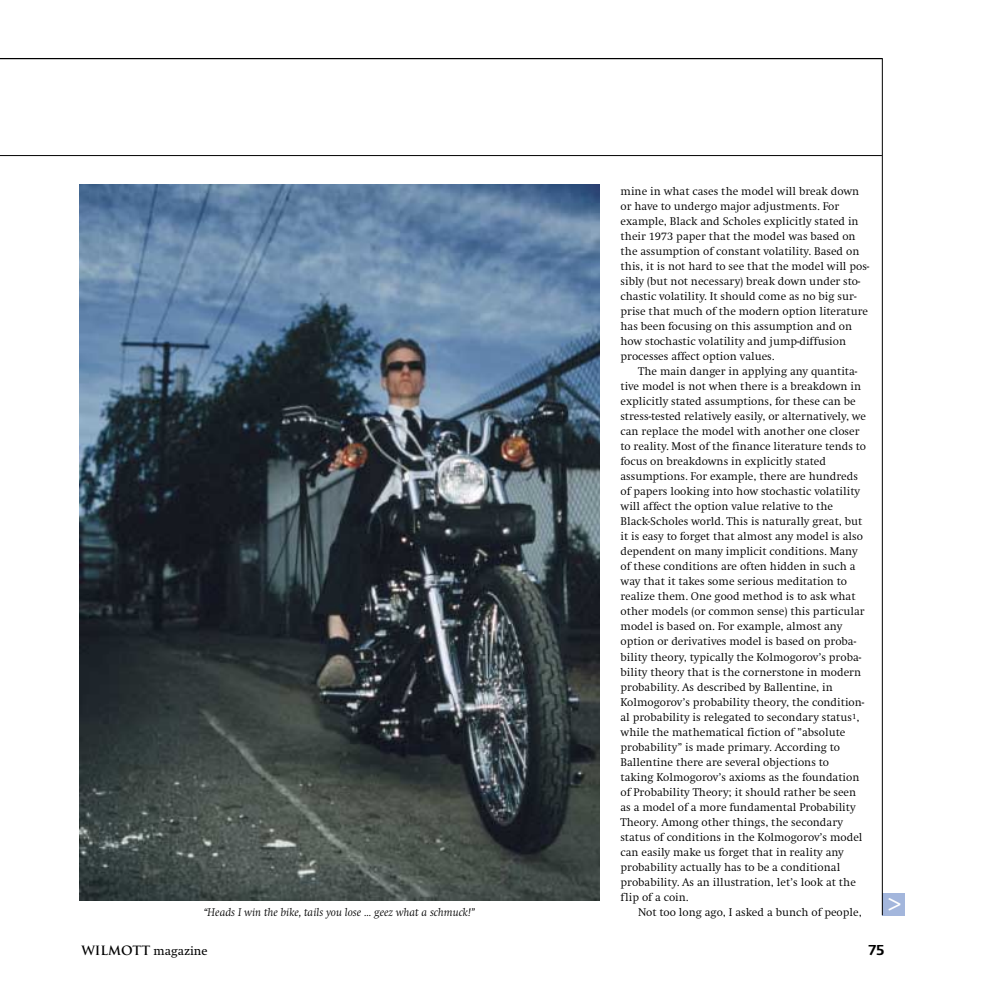
<style>
.page{position:relative;width:992px;height:992px;background:#fff}
.page>*{position:absolute;margin:0;border:0;box-sizing:border-box;transform-origin:0 0}
.t1{font:25px "Foundry Form Sans";color:#fff}
.t2{font:700 15px "Foundry Form Sans";color:#000}
.t3{font:12.5px "Swift EF";color:#000}
.t4{font:300 11.5px/15px "Swift EF";color:#000}
.t5{font:italic 300 11.5px "Swift EF";color:#000}
.s1{font-size:8.12px}
.s2{font-family:"Trajan";font-weight:700}
</style>
<div class="page">
<div style="left:882px;top:892px;width:22px;height:23px;background:#a3b6dc"></div>
<hr style="left:0;top:155px;width:881px;height:1px;background:#000">
<hr style="left:881px;top:58px;width:1px;height:857px;background:#000">
<hr style="left:0;top:58px;width:882px;height:1px;background:#000">
<img style="left:80px;top:184px;width:519px;height:716px">
<p class="t4" style="left:620px;top:185px;width:250px">mine in what cases the model will break down or have to undergo major adjustments. For example, Black and Scholes explicitly stated in their 1973 paper that the model was based on the assumption of constant volatility. Based on this, it is not hard to see that the model will pos&shy;sibly (but not necessary) break down under sto&shy;chastic volatility. It should come as no big sur&shy;prise that much of the modern option literature has been focusing on this assumption and on how stochastic volatility and jump-diffusion processes affect option values.</p>
<p class="t4" style="left:620px;top:365px;width:247px;text-indent:18px">The main danger in applying any quantita&shy;tive model is not when there is a breakdown in explicitly stated assumptions, for these can be stress-tested relatively easily, or alternatively, we can replace the model with another one closer to reality. Most of the finance literature tends to focus on breakdowns in explicitly stated assumptions. For example, there are hundreds of papers looking into how stochastic volatility will affect the option value relative to the Black-Scholes world. This is naturally great, but it is easy to forget that almost any model is also dependent on many implicit conditions. Many of these conditions are often hidden in such a way that it takes some serious meditation to realize them. One good method is to ask what other models (or common sense) this particular model is based on. For example, almost any option or derivatives model is based on proba&shy;bility theory, typically the Kolmogorov’s proba&shy;bility theory that is the cornerstone in modern probability. As described by Ballentine, in Kolmogorov’s probability theory, the condition&shy;al probability is relegated to secondary status<span class="s1">1</span>, while the mathematical fiction of ”absolute probability” is made primary. According to Ballentine there are several objections to<br>taking Kolmogorov’s axioms as the foundation of Probability Theory; it should rather be seen as a model of a more fundamental Probability Theory. Among other things, the secondary status of conditions in the Kolmogorov’s model can easily make us forget that in reality any probability actually has to be a conditional probability. As an illustration, let’s look at the flip of a coin.</p>
<p class="t5" style="left:203px;top:907px;width:273px">“Heads I win the bike, tails you lose ... geez what a schmuck!”</p>
<p class="t4" style="left:638px;top:905px;width:225px">Not too long ago, I asked a bunch of people,</p>
<h1 class="t1" style="left:901px;top:898px;width:14px;rotate:90deg">^</h1>
<p class="t3" style="left:81px;top:945px;width:128px"><span class="s2">Wilmott</span> magazine</p>
<h2 class="t2" style="left:868px;top:944px;width:17px">75</h2>
</div>
